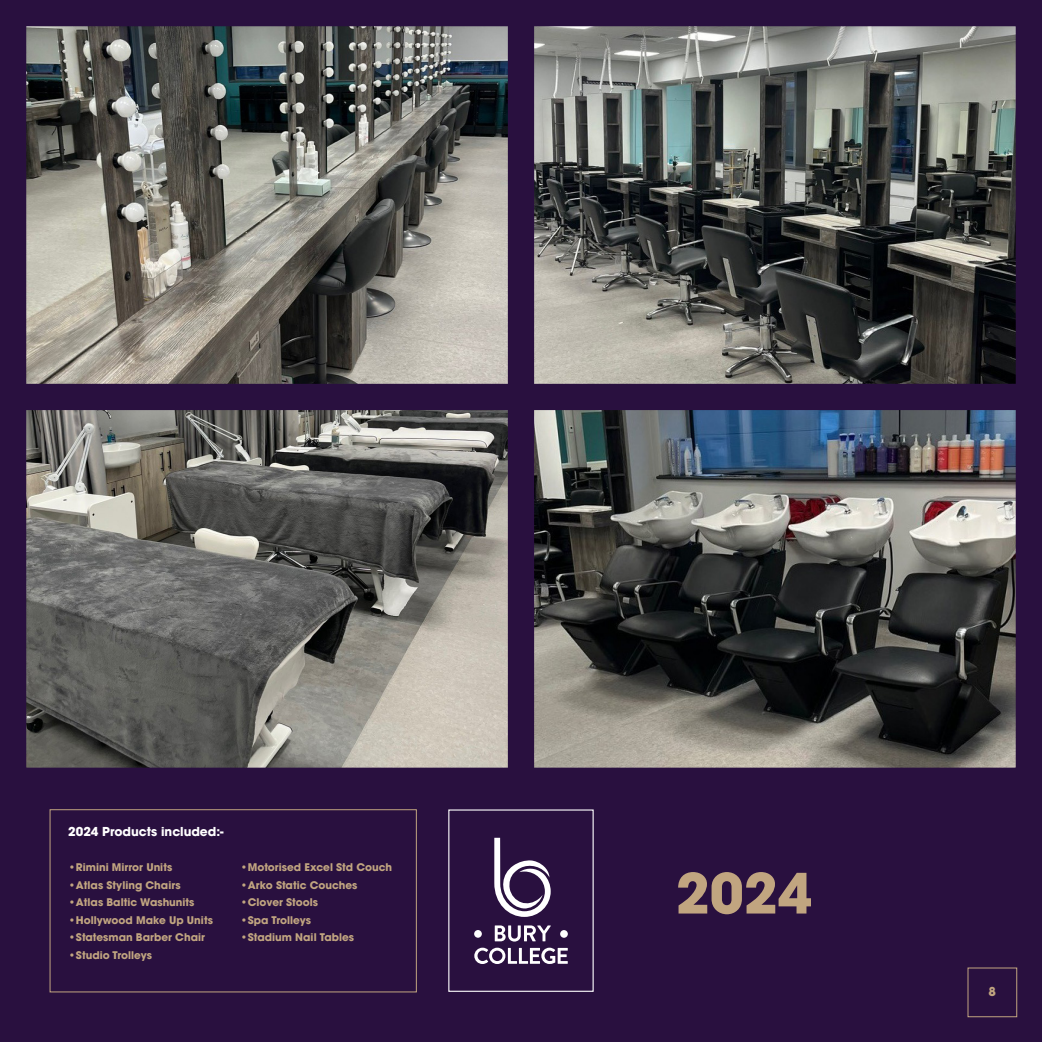
<style>
.page{position:relative;width:1042px;height:1042px;background:#fff}
.page>*{position:absolute;margin:0;border:0;box-sizing:border-box;transform-origin:0 0}
.t1{font:700 54.95px "ITC Avant Garde Pro";color:#c1a580}
.t2{font:700 12.25px "ITC Avant Garde Pro";color:#fff}
.t3{font:700 12.25px "ITC Avant Garde Pro";color:#c1a580}
.t4{font:700 10.5px "ITC Avant Garde Pro";color:#c1a580}
</style>
<div class="page">
<div style="left:12px;top:12px;width:1017px;height:1017px;background:#29103f"></div>
<div style="left:0;top:0;width:1042px;height:1042px;border:25px solid #29103f"></div>
<img style="left:27px;top:27px;width:988px;height:740px">
<div style="left:967px;top:967px;width:50px;height:50px;border:1px solid #c1a580"></div>
<div style="left:50px;top:809px;width:367px;height:183px;border:1px solid #c1a580"></div>
<div style="left:474px;top:930px;width:8px;height:7px;background:#fff;border-radius:50%"></div>
<div style="left:560px;top:930px;width:8px;height:8px;background:#fff;border-radius:50%"></div>
<svg style="left:495px;top:925px;width:56px;height:16px"></svg>
<svg style="left:474px;top:947px;width:94px;height:17px"></svg>
<svg style="left:494px;top:838px;width:57px;height:79px"></svg>
<div style="left:508px;top:0;width:26px;height:794px;background:#29103f"></div>
<div style="left:0;top:384px;width:1042px;height:26px;background:#29103f"></div>
<div style="left:0;top:0;width:1042px;height:794px;border:26px solid #29103f"></div>
<p class="t2" style="left:68px;top:823px;width:157px">2024 Products included:-</p>
<p class="t4" style="left:68px;top:860px;width:106px">•Rimini Mirror Units</p>
<p class="t4" style="left:68px;top:878px;width:114px">•Atlas Styling Chairs</p>
<p class="t4" style="left:68px;top:895px;width:128px">•Atlas Baltic Washunits</p>
<p class="t4" style="left:68px;top:913px;width:146px">•Hollywood Make Up Units</p>
<p class="t4" style="left:68px;top:930px;width:138px">•Statesman Barber Chair</p>
<p class="t4" style="left:68px;top:948px;width:85px">•Studio Trolleys</p>
<p class="t4" style="left:240px;top:860px;width:153px">•Motorised Excel Std Couch</p>
<p class="t4" style="left:240px;top:878px;width:119px">•Arko Static Couches</p>
<p class="t4" style="left:240px;top:895px;width:79px">•Clover Stools</p>
<p class="t4" style="left:240px;top:913px;width:72px">•Spa Trolleys</p>
<p class="t4" style="left:240px;top:930px;width:115px">•Stadium Nail Tables</p>
<p class="t1" style="left:676px;top:856px;width:138px">2024</p>
<p class="t3" style="left:988px;top:984px;width:9px">8</p>
</div>
